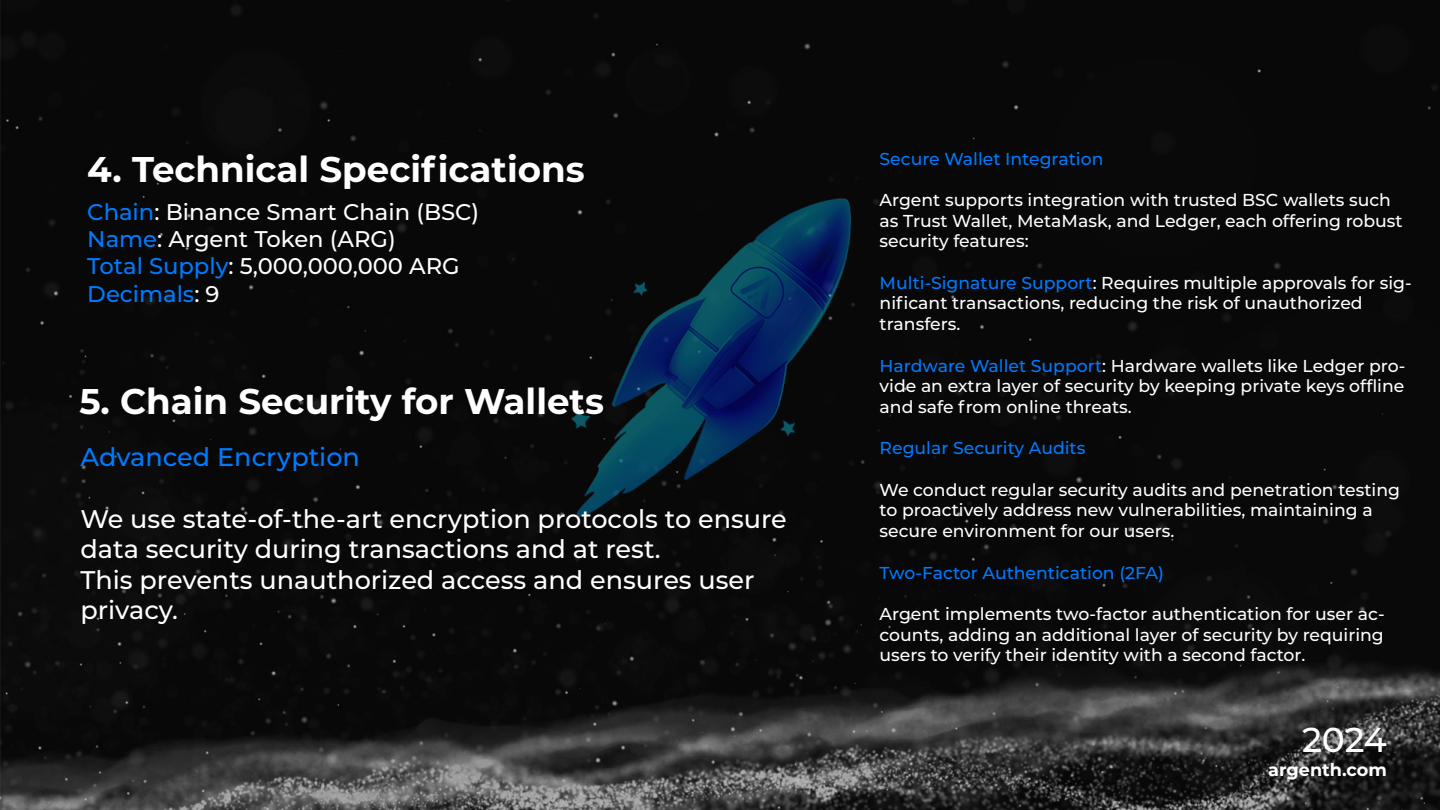
<style>
.page{position:relative;width:1440px;height:810px;background:#fff}
.page>*{position:absolute;margin:0;border:0;box-sizing:border-box;transform-origin:0 0}
.t1{font:700 35.7px "Montserrat";color:#fff}
.t2{font:500 34.58px "Montserrat";color:#fff}
.t3{font:500 25.5px/30.6px "Montserrat";color:#fff}
.t4{font:500 25.5px "Montserrat";color:#007aff}
.t5{font:500 22.65px/27.2px "Montserrat";color:#fff}
.t6{font:700 17.62px "Montserrat";color:#fff}
.t7{font:500 17.25px/20.7px "Montserrat";color:#fff}
.t8{font:500 17.25px "Montserrat";color:#007aff}
.s1{color:#007aff}
</style>
<div class="page">
<img style="left:0;top:0;width:1440px;height:810px">
<img style="left:523px;top:161px;width:375px;height:375px">
<h1 class="t1" style="left:87px;top:144px;width:499px">4. Technical Specifications</h1>
<h3 class="t5" style="left:87px;top:197px;width:394px"><span class="s1">Chain</span>: Binance Smart Chain (BSC)<br><span class="s1">Name</span>: Argent Token (ARG)<br><span class="s1">Total Supply</span>: 5,000,000,000 ARG<br><span class="s1">Decimals</span>: 9</h3>
<h1 class="t1" style="left:79px;top:376px;width:526px">5. Chain Security for Wallets</h1>
<h3 class="t4" style="left:81px;top:440px;width:281px">Advanced Encryption</h3>
<h3 class="t3" style="left:81px;top:502px;width:708px">We use state-of-the-art encryption protocols to ensure data security during transactions and at rest.<br>This prevents unauthorized access and ensures user privacy.</h3>
<p class="t8" style="left:880px;top:146px;width:225px">Secure Wallet Integration</p>
<p class="t7" style="left:880px;top:189px;width:525px">Argent supports integration with trusted BSC wallets such as Trust Wallet, MetaMask, and Ledger, each offering robust security features:</p>
<p class="t7" style="left:880px;top:272px;width:534px"><span class="s1">Multi-Signature Support</span>: Requires multiple approvals for sig&shy;nificant transactions, reducing the risk of unauthorized transfers.</p>
<p class="t7" style="left:880px;top:354px;width:527px;text-align:justify"><span class="s1">Hardware Wallet Support</span>: Hardware wallets like Ledger pro&shy;vide an extra layer of security by keeping private keys offline and safe from online threats.</p>
<p class="t8" style="left:880px;top:436px;width:207px">Regular Security Audits</p>
<p class="t7" style="left:880px;top:479px;width:522px">We conduct regular security audits and penetration testing to proactively address new vulnerabilities, maintaining a secure environment for our users.</p>
<p class="t8" style="left:880px;top:560px;width:286px">Two-Factor Authentication (2FA)</p>
<p class="t7" style="left:880px;top:603px;width:507px;text-align:justify">Argent implements two-factor authentication for user ac&shy;counts, adding an additional layer of security by requiring users to verify their identity with a second factor.</p>
<h2 class="t2" style="left:1302px;top:716px;width:86px">2024</h2>
<p class="t6" style="left:1268px;top:757px;width:120px">argenth.com</p>
</div>
